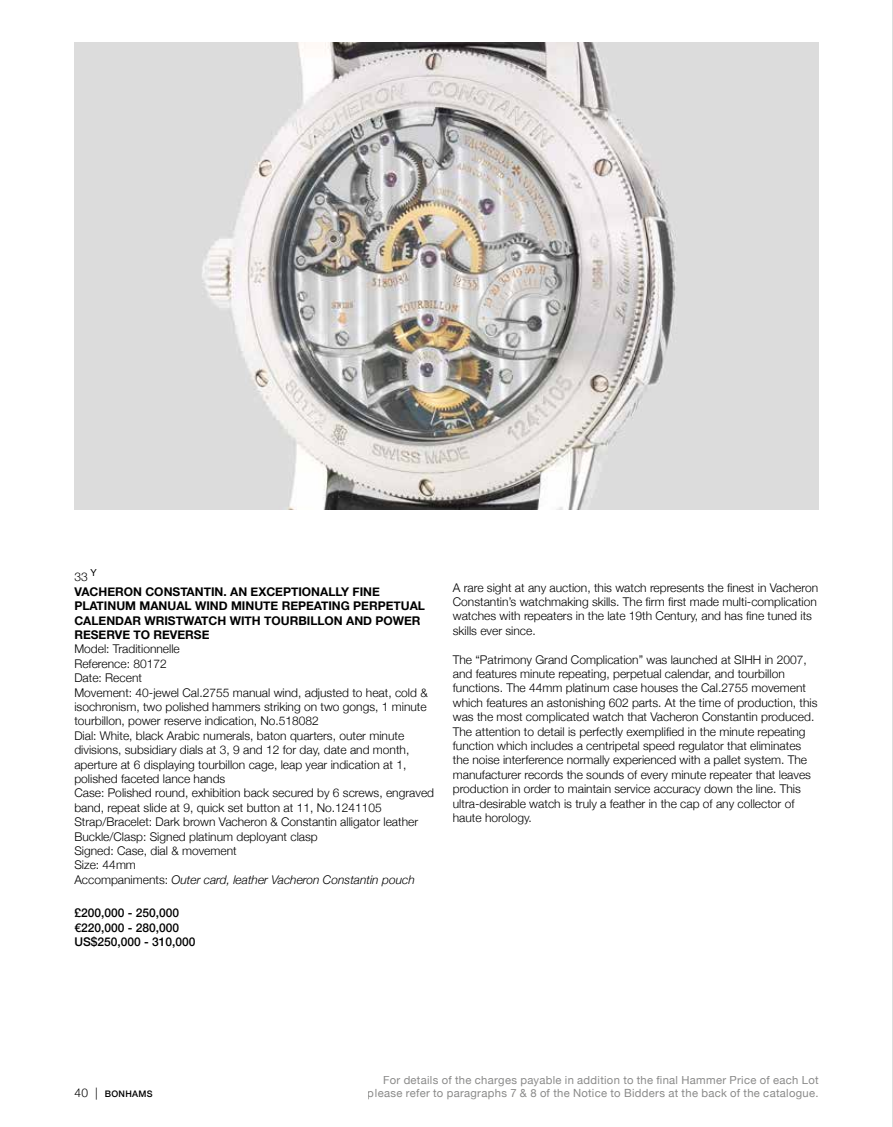
<style>
.page{position:relative;width:893px;height:1127px;background:#fff}
.page>*{position:absolute;margin:0;border:0;box-sizing:border-box;transform-origin:0 0}
.t1{font:300 12px/14.4px "Helvetica Neue";color:#000}
.t2{font:700 12px/14.4px "Helvetica Neue";color:#000}
.t3{font:500 12px/14.4px "Helvetica Neue";color:#000}
.t4{font:11.25px/12.8px "Helvetica Neue";letter-spacing:.025em;color:#575756;text-align:right}
.t5{font:9.6px "Helvetica Neue";color:#000}
.t6{font:500 9px "Helvetica Neue";letter-spacing:.04em;color:#000}
.s1{font-style:italic}
.s2{font-weight:300;font-size:12px}
</style>
<div class="page">
<img style="left:74px;top:43px;width:745px;height:466px">
<p class="t5" style="left:90px;top:565px;width:8px">Y</p>
<p class="t2" style="left:74px;top:584px;width:352px">VACHERON CONSTANTIN. AN EXCEPTIONALLY FINE PLATINUM MANUAL WIND MINUTE REPEATING PERPETUAL CALENDAR WRISTWATCH WITH TOURBILLON AND POWER RESERVE TO REVERSE</p>
<p class="t1" style="left:74px;top:641px;width:361px">Model: Traditionnelle<br>Reference: 80172<br>Date: Recent<br>Movement: 40-jewel Cal.2755 manual wind, adjusted to heat, cold &amp; isochronism, two polished hammers striking on two gongs, 1 minute tourbillon, power reserve indication, No.518082<br>Dial: White, black Arabic numerals, baton quarters, outer minute divisions, subsidiary dials at 3, 9 and 12 for day, date and month, aperture at 6 displaying tourbillon cage, leap year indication at 1, polished faceted lance hands<br>Case: Polished round, exhibition back secured by 6 screws, engraved band, repeat slide at 9, quick set button at 11, No.1241105<br>Strap/Bracelet: Dark brown Vacheron &amp; Constantin alligator leather Buckle/Clasp: Signed platinum deployant clasp<br>Signed: Case, dial &amp; movement<br>Size: 44mm<br>Accompaniments: <span class="s1">Outer card, leather Vacheron Constantin pouch</span></p>
<p class="t3" style="left:74px;top:904px;width:123px">£200,000 - 250,000 €220,000 - 280,000<br>US$250,000 - 310,000</p>
<p class="t1" style="left:74px;top:569px;width:15px">33</p>
<p class="t1" style="left:453px;top:579px;width:367px">A rare sight at any auction, this watch represents the finest in Vacheron Constantin’s watchmaking skills. The firm first made multi-complication watches with repeaters in the late 19th Century, and has fine tuned its skills ever since.</p>
<p class="t1" style="left:453px;top:651px;width:366px">The “Patrimony Grand Complication” was launched at SIHH in 2007, and features minute repeating, perpetual calendar, and tourbillon functions. The 44mm platinum case houses the Cal.2755 movement which features an astonishing 602 parts. At the time of production, this was the most complicated watch that Vacheron Constantin produced.<br>The attention to detail is perfectly exemplified in the minute repeating function which includes a centripetal speed regulator that eliminates the noise interference normally experienced with a pallet system. The manufacturer records the sounds of every minute repeater that leaves production in order to maintain service accuracy down the line. This ultra-desirable watch is truly a feather in the cap of any collector of haute horology.</p>
<p class="t6" style="left:74px;top:1087px;width:80px"><span class="s2">40 |</span> BONHAMS</p>
<p class="t4" style="left:368px;top:1075px;width:452px">For details of the charges payable in addition to the final Hammer Price of each Lot please refer to paragraphs 7 &amp; 8 of the Notice to Bidders at the back of the catalogue.</p>
</div>
